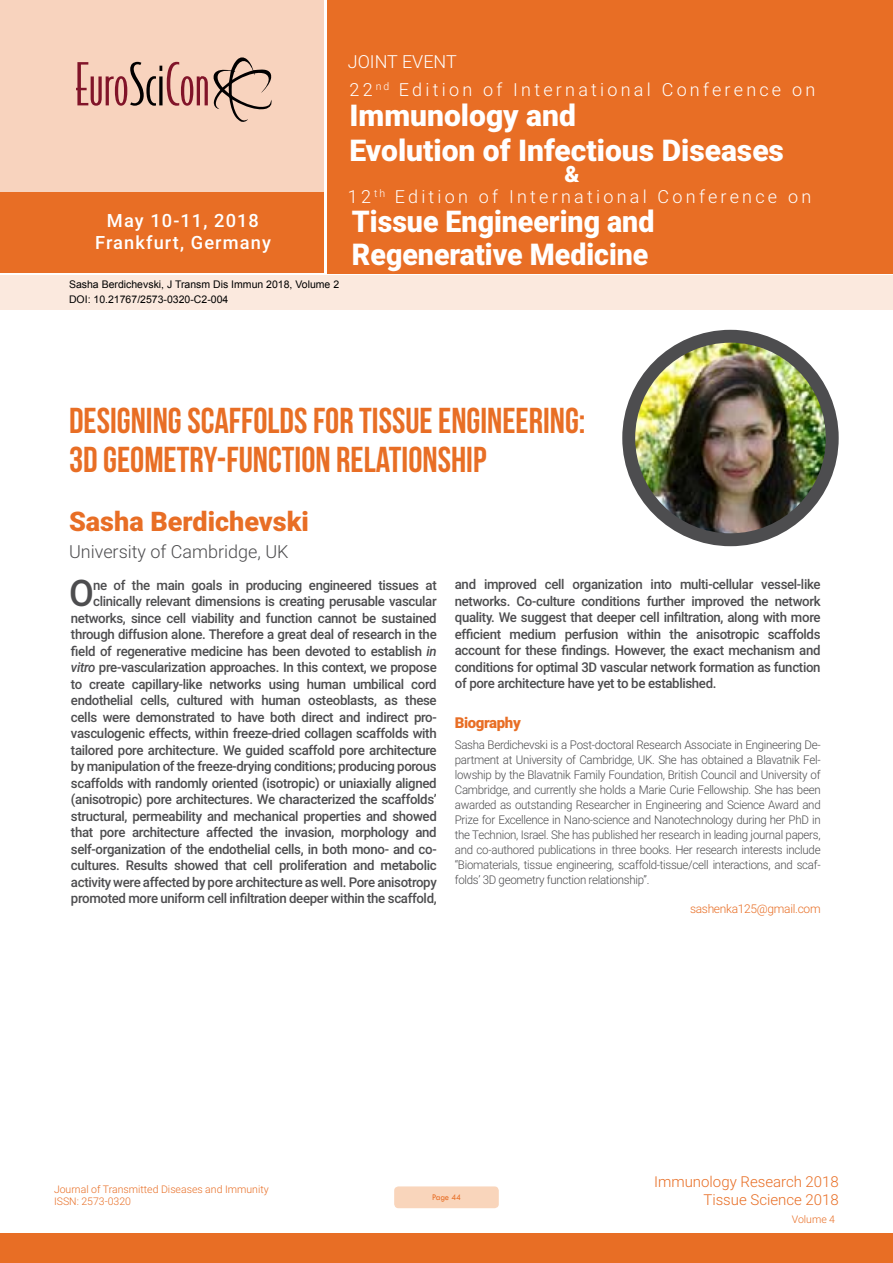
<style>
.page{position:relative;width:893px;height:1263px;background:#fff}
.page>*{position:absolute;margin:0;border:0;box-sizing:border-box;transform-origin:0 0}
.t1{font:500 36.75px "Roboto";color:#4d4d4f}
.t2{font:36px/39.6px "Bebas Neue";color:#e86e25}
.t3{font:900 30px/34.5px "Roboto";color:#fff}
.t4{font:900 30px/33px "Roboto";color:#fff;scale:.95 1}
.t5{font:900 27px "Roboto";color:#e86e25}
.t6{font:900 22.5px "Roboto";color:#fff}
.t7{font:500 18.3px/21.9px "Roboto";letter-spacing:.06em;color:#fff;text-align:center}
.t8{font:300 18px/29px "Roboto";letter-spacing:.18em;color:#fff}
.t9{font:300 18px "Roboto";color:#4d4d4f}
.t10{font:300 15px/18px "Roboto";color:#e86e25;text-align:right}
.t11{font:900 15px "Roboto";letter-spacing:-.025em;color:#e86e25}
.t12{font:500 13.5px/16.5px "Roboto";letter-spacing:-.025em;color:#4d4d4f;text-align:right}
.t13{font:300 12px/15px "Roboto";letter-spacing:-.025em;color:#4d4d4f;text-align:justify;scale:.96 1}
.t14{font:300 12px "Roboto";letter-spacing:-.025em;color:#e86e25}
.t15{font:10.5px/14.4px "Arial";color:#000}
.t16{font:300 10.5px/12.6px "Roboto";color:#e86e25}
.t17{font:9px "Tw Cen";letter-spacing:-.02em;color:#e86e25;scale:.95 1}
.s1{font-style:italic}
</style>
<div class="page">
<div style="left:0;top:0;width:323px;height:193px;background:#f8d3be"></div>
<div style="left:1px;top:193px;width:323px;height:80px;background:#e86e25"></div>
<div style="left:327px;top:0;width:566px;height:273px;background:#e86e25"></div>
<div style="left:1px;top:275px;width:892px;height:35px;background:#fbe9de"></div>
<svg style="left:76px;top:57px;width:196px;height:65px"></svg>
<div style="left:0;top:1233px;width:893px;height:30px;background:#e86e25"></div>
<div style="left:394px;top:1186px;width:105px;height:22px;background:#f9d5bb;border-radius:4px"></div>
<img style="left:629px;top:336px;width:203px;height:204px;border-radius:102px">
<div style="left:622px;top:330px;width:217px;height:216px;border:13px solid #4d4d4f;border-radius:50%"></div>
<h3 class="t7" style="left:95px;top:209px;width:177px">May 10-11, 2018<br>Frankfurt, Germany</h3>
<p class="t15" style="left:69px;top:278px;width:272px">Sasha Berdichevski, J Transm Dis Immun 2018, Volume 2<br>DOI: 10.21767/2573-0320-C2-004</p>
<h3 class="t8" style="left:348px;top:46px;width:469px">JOINT EVENT<br>22 <sup>nd</sup> Edition of International Conference on</h3>
<h3 class="t3" style="left:349px;top:97px;width:436px">Immunology and<br>Evolution of Infectious Diseases</h3>
<h3 class="t6" style="left:564px;top:158px;width:17px">&amp;</h3>
<h3 class="t8" style="left:348px;top:181px;width:465px">12 <sup>th</sup> Edition of International Conference on</h3>
<h3 class="t4" style="left:352px;top:203px;width:320px">Tissue Engineering and<br>Regenerative Medicine</h3>
<h2 class="t2" style="left:69px;top:400px;width:518px">DESIGNING SCAFFOLDS FOR TISSUE ENGINEERING:<br>3D GEOMETRY-FUNCTION RELATIONSHIP</h2>
<h3 class="t5" style="left:69px;top:502px;width:241px">Sasha Berdichevski</h3>
<h3 class="t9" style="left:69px;top:539px;width:221px">University of Cambridge, UK</h3>
<p class="t12" style="left:71px;top:576px;width:367px">ne of the main goals in producing engineered tissues at clinically relevant dimensions is creating perusable vascular networks, since cell viability and function cannot be sustained through diffusion alone. Therefore a great deal of research in the field of regenerative medicine has been devoted to establish <span class="s1">in vitro</span> pre-vascularization approaches. In this context, we propose to create capillary-like networks using human umbilical cord endothelial cells, cultured with human osteoblasts, as these cells were demonstrated to have both direct and indirect pro&shy;vasculogenic effects, within freeze-dried collagen scaffolds with tailored pore architecture. We guided scaffold pore architecture by manipulation of the freeze-drying conditions; producing porous scaffolds with randomly oriented (isotropic) or uniaxially aligned (anisotropic) pore architectures. We characterized the scaffolds’ structural, permeability and mechanical properties and showed that pore architecture affected the invasion, morphology and self-organization of the endothelial cells, in both mono- and co&shy;cultures. Results showed that cell proliferation and metabolic activity were affected by pore architecture as well. Pore anisotropy promoted more uniform cell infiltration deeper within the scaffold,</p>
<p class="t12" style="left:455px;top:576px;width:367px;text-align:justify">and improved cell organization into multi-cellular vessel-like networks. Co-culture conditions further improved the network quality. We suggest that deeper cell infiltration, along with more efficient medium perfusion within the anisotropic scaffolds account for these findings. However, the exact mechanism and conditions for optimal 3D vascular network formation as function of pore architecture have yet to be established.</p>
<h1 class="t1" style="left:69px;top:567px;width:26px">O</h1>
<p class="t11" style="left:455px;top:712px;width:67px">Biography</p>
<p class="t13" style="left:455px;top:737px;width:383px">Sasha Berdichevski is a Post-doctoral Research Associate in Engineering De&shy;partment at University of Cambridge, UK. She has obtained a Blavatnik Fel&shy;lowship by the Blavatnik Family Foundation, British Council and University of Cambridge, and currently she holds a Marie Curie Fellowship. She has been awarded as outstanding Researcher in Engineering and Science Award and Prize for Excellence in Nano-science and Nanotechnology during her PhD in the Technion, Israel. She has published her research in leading journal papers, and co-authored publications in three books. Her research interests include “Biomaterials, tissue engineering, scaffold-tissue/cell interactions, and scaf&shy;folds’ 3D geometry function relationship”.</p>
<p class="t14" style="left:690px;top:900px;width:132px">sashenka125@gmail.com</p>
<p class="t16" style="left:54px;top:1182px;width:216px">Journal of Transmitted Diseases and Immunity<br>ISSN: 2573-0320</p>
<p class="t17" style="left:432px;top:1192px;width:32px">Page 44</p>
<p class="t10" style="left:654px;top:1172px;width:186px">Immunology Research 2018<br>Tissue Science 2018</p>
<p class="t16" style="left:792px;top:1212px;width:45px">Volume 4</p>
</div>
